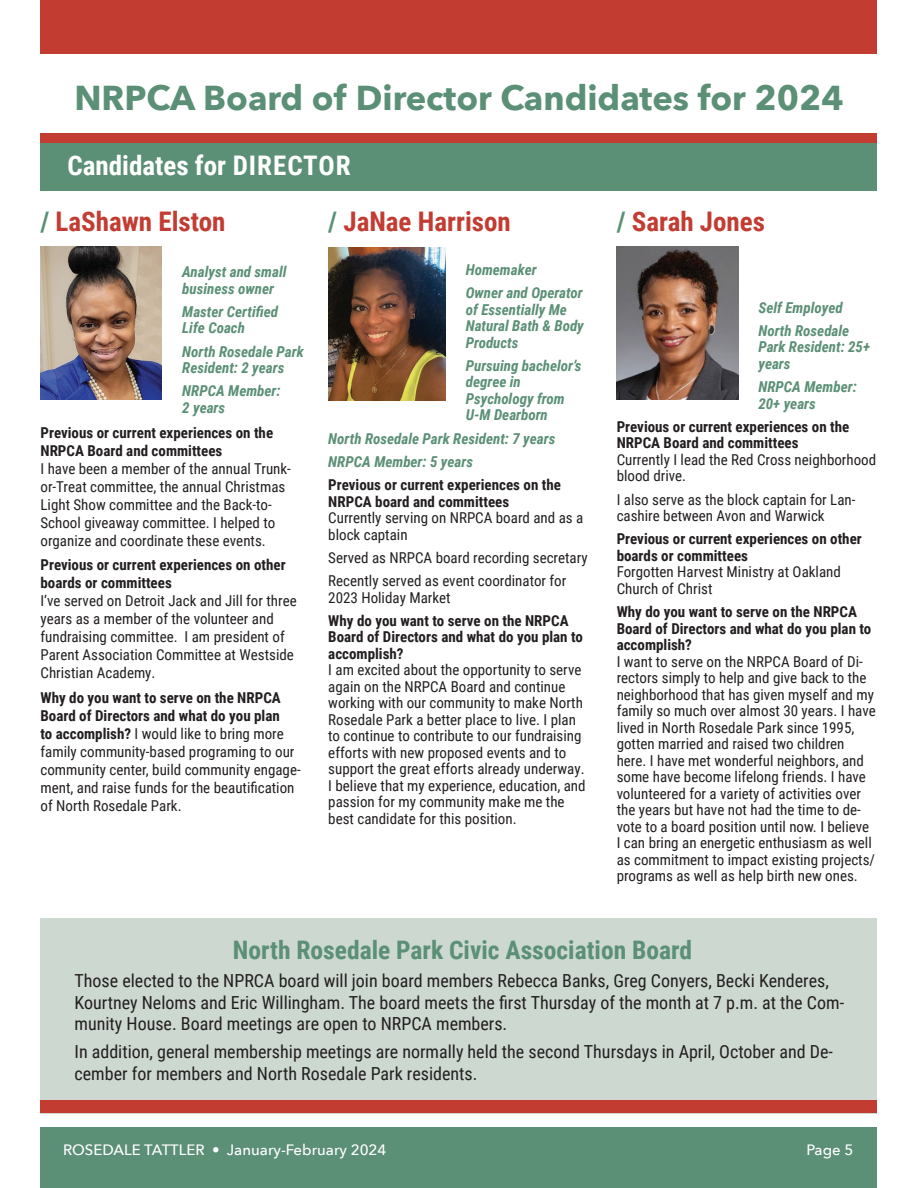
<style>
.page{position:relative;width:918px;height:1188px;background:#fff}
.page>*{position:absolute;margin:0;border:0;box-sizing:border-box;transform-origin:0 0}
.t1{font:700 34.5px "Avenir Next";color:#5b8f76}
.t2{font:700 27px "Roboto Condensed";color:#c33c32}
.t3{font:700 27px "Roboto Condensed";color:#fff}
.t4{font:700 25.5px "Roboto Condensed";color:#5b8f76}
.t5{font:18px/21.6px "Roboto Condensed";color:#231f20}
.t6{font:15px/16.5px "Roboto Condensed";color:#231f20}
.t7{font:700 15px/16.5px "Roboto Condensed";color:#231f20}
.t8{font:italic 700 15px/16.5px "Roboto Condensed";color:#5b8f76}
.t9{font:500 15px "Avenir Next";color:#fff}
.s1{color:#5b8f76}
.s2{font-weight:700}
</style>
<div class="page">
<div style="left:40px;top:1127px;width:838px;height:61px;background:#5b8f76"></div>
<div style="left:40px;top:0;width:838px;height:54px;background:#c33c32"></div>
<div style="left:40px;top:133px;width:838px;height:58px;background:#c33c32"></div>
<div style="left:40px;top:143px;width:838px;height:48px;background:#5b8f76"></div>
<img style="left:40px;top:247px;width:122px;height:153px">
<img style="left:617px;top:247px;width:121px;height:153px">
<img style="left:328px;top:248px;width:118px;height:152px">
<div style="left:40px;top:918px;width:838px;height:196px;background:#ccd8d0"></div>
<div style="left:40px;top:1101px;width:838px;height:12px;background:#c33c32"></div>
<p class="t1" style="left:74px;top:68px;width:771px">NRPCA Board of Director Candidates for 2024</p>
<p class="t3" style="left:68px;top:147px;width:285px">Candidates for DIRECTOR</p>
<p class="t2" style="left:40px;top:202px;width:186px"><span class="s1">/</span> LaShawn Elston</p>
<p class="t2" style="left:328px;top:202px;width:184px"><span class="s1">/</span> JaNae Harrison</p>
<p class="t2" style="left:617px;top:202px;width:150px"><span class="s1">/</span> Sarah Jones</p>
<p class="t8" style="left:466px;top:261px;width:72px">Homemaker</p>
<p class="t8" style="left:466px;top:284px;width:120px">Owner and Operator of Essentially Me<br>Natural Bath &amp; Body<br>Products</p>
<p class="t8" style="left:466px;top:357px;width:117px">Pursuing bachelor’s degree in<br>Psychology from<br>U-M Dearborn</p>
<p class="t8" style="left:328px;top:430px;width:229px">North Rosedale Park Resident: 7 years</p>
<p class="t8" style="left:328px;top:453px;width:146px">NRPCA Member: 5 years</p>
<p class="t7" style="left:328px;top:476px;width:234px">Previous or current experiences on the<br>NRPCA board and committees</p>
<p class="t6" style="left:328px;top:509px;width:257px">Currently serving on NRPCA board and as a block captain</p>
<p class="t6" style="left:328px;top:549px;width:261px">Served as NRPCA board recording secretary</p>
<p class="t6" style="left:328px;top:572px;width:240px">Recently served as event coordinator for<br>2023 Holiday Market</p>
<p class="t7" style="left:328px;top:612px;width:256px">Why do you want to serve on the NRPCA<br>Board of Directors and what do you plan to accomplish?</p>
<p class="t6" style="left:328px;top:661px;width:259px">I am excited about the opportunity to serve again on the NRPCA Board and continue working with our community to make North Rosedale Park a better place to live. I plan to continue to contribute to our fundraising efforts with new proposed events and to support the great efforts already underway.<br>I believe that my experience, education, and passion for my community make me the best candidate for this position.</p>
<p class="t8" style="left:182px;top:263px;width:106px">Analyst and small business owner</p>
<p class="t8" style="left:182px;top:303px;width:97px">Master Certified<br>Life Coach</p>
<p class="t8" style="left:182px;top:342px;width:123px">North Rosedale Park<br>Resident: 2 years</p>
<p class="t8" style="left:182px;top:382px;width:100px">NRPCA Member:<br>2 years</p>
<p class="t7" style="left:40px;top:423px;width:234px;line-height:18px">Previous or current experiences on the<br>NRPCA Board and committees</p>
<p class="t6" style="left:40px;top:459px;width:252px;line-height:18px">I have been a member of the annual Trunk&shy;or-Treat committee, the annual Christmas Light Show committee and the Back-to-School giveaway committee. I helped to organize and coordinate these events.</p>
<p class="t7" style="left:40px;top:555px;width:247px;line-height:18px">Previous or current experiences on other boards or committees</p>
<p class="t6" style="left:40px;top:591px;width:258px;line-height:18px">I’ve served on Detroit Jack and Jill for three years as a member of the volunteer and fundraising committee. I am president of Parent Association Committee at Westside Christian Academy.</p>
<p class="t6" style="left:40px;top:688px;width:262px;line-height:18px"><span class="s2">Why do you want to serve on the NRPCA Board of Directors and what do you plan<br>to accomplish?</span> I would like to bring more family community-based programing to our community center, build community engage&shy;ment, and raise funds for the beautification of North Rosedale Park.</p>
<p class="t8" style="left:758px;top:299px;width:86px">Self Employed</p>
<p class="t8" style="left:758px;top:322px;width:113px">North Rosedale<br>Park Resident: 25+ years</p>
<p class="t8" style="left:758px;top:378px;width:100px">NRPCA Member:<br>20+ years</p>
<p class="t7" style="left:617px;top:418px;width:234px">Previous or current experiences on the<br>NRPCA Board and committees</p>
<p class="t6" style="left:617px;top:451px;width:261px">Currently I lead the Red Cross neighborhood blood drive.</p>
<p class="t6" style="left:617px;top:491px;width:240px">I also serve as the block captain for Lan&shy;cashire between Avon and Warwick</p>
<p class="t7" style="left:617px;top:530px;width:247px">Previous or current experiences on other boards or committees</p>
<p class="t6" style="left:617px;top:563px;width:226px">Forgotten Harvest Ministry at Oakland<br>Church of Christ</p>
<p class="t7" style="left:617px;top:603px;width:256px">Why do you want to serve on the NRPCA<br>Board of Directors and what do you plan to accomplish?</p>
<p class="t6" style="left:617px;top:653px;width:261px">I want to serve on the NRPCA Board of Di&shy;rectors simply to help and give back to the neighborhood that has given myself and my family so much over almost 30 years. I have lived in North Rosedale Park since 1995, gotten married and raised two children here. I have met wonderful neighbors, and some have become lifelong friends. I have volunteered for a variety of activities over the years but have not had the time to de&shy;vote to a board position until now. I believe I can bring an energetic enthusiasm as well as commitment to impact existing projects/ programs as well as help birth new ones.</p>
<p class="t4" style="left:233px;top:932px;width:461px">North Rosedale Park Civic Association Board</p>
<p class="t5" style="left:75px;top:969px;width:771px">Those elected to the NPRCA board will join board members Rebecca Banks, Greg Conyers, Becki Kenderes,<br>Kourtney Neloms and Eric Willingham. The board meets the first Thursday of the month at 7 p.m. at the Com&shy;munity House. Board meetings are open to NRPCA members.</p>
<p class="t5" style="left:75px;top:1041px;width:760px">In addition, general membership meetings are normally held the second Thursdays in April, October and De&shy;cember for members and North Rosedale Park residents.</p>
<p class="t9" style="left:63px;top:1137px;width:325px">ROSEDALE TATTLER • January-February 2024</p>
<p class="t9" style="left:807px;top:1137px;width:48px">Page 5</p>
</div>
